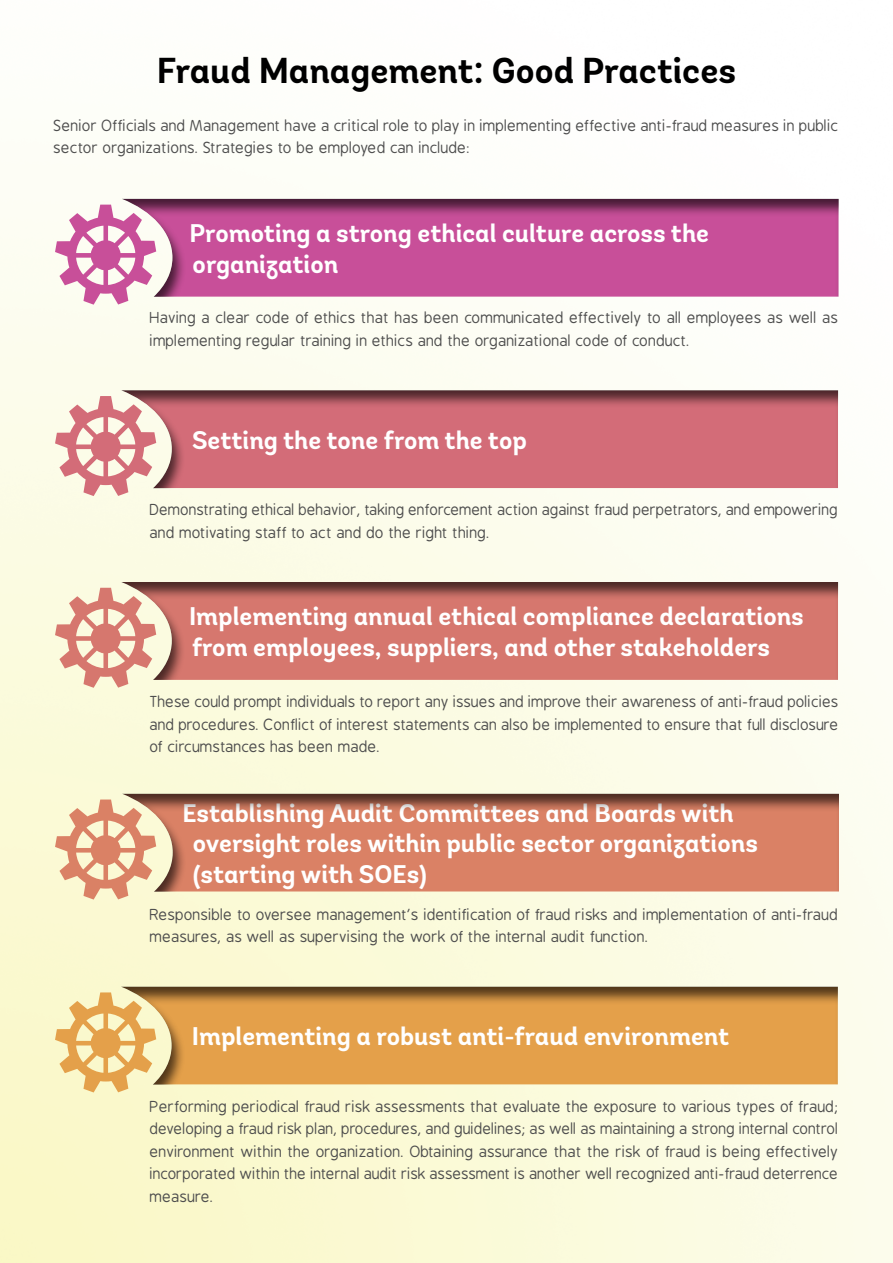
<style>
.page{position:relative;width:893px;height:1263px;background:#fff}
.page>*{position:absolute;margin:0;border:0;box-sizing:border-box;transform-origin:0 0}
.good_practice{font:700 36px "Andes";color:#000}
.t1{font:700 25.5px/30.6px "Andes";color:#fff}
.Body_text{font:15px/22.5px "B Preplay";color:#4d4d4d}
</style>
<div class="page">
<div style="left:120px;top:581px;width:719px;height:100px;background:#231f20;opacity:.75"></div>
<svg style="left:55px;top:588px;width:101px;height:100px;background:#e8bca9"></svg>
<div style="left:121px;top:198px;width:719px;height:100px;background:#231f20;opacity:.75"></div>
<svg style="left:55px;top:205px;width:101px;height:100px"></svg>
<div style="left:120px;top:389px;width:719px;height:101px;background:#231f20;opacity:.75"></div>
<svg style="left:55px;top:396px;width:101px;height:100px;background:#e7b7b3"></svg>
<div style="left:121px;top:793px;width:719px;height:100px;background:#231f20;opacity:.75"></div>
<svg style="left:55px;top:799px;width:101px;height:100px;background:#eac09f"></svg>
<div style="left:120px;top:986px;width:719px;height:100px;background:#231f20;opacity:.75"></div>
<svg style="left:55px;top:992px;width:101px;height:100px;background:#eecd8e"></svg>
<p class="good_practice" style="left:157px;top:48px;width:581px">Fraud Management: Good Practices</p>
<p class="Body_text" style="left:54px;top:114px;width:786px">Senior Officials and Management have a critical role to play in implementing effective anti-fraud measures in public sector organizations. Strategies to be employed can include:</p>
<h2 class="t1" style="left:190px;top:219px;width:521px">Promoting a strong ethical culture across the organization</h2>
<p class="Body_text" style="left:150px;top:307px;width:690px">Having a clear code of ethics that has been communicated effectively to all employees as well as implementing regular training in ethics and the organizational code of conduct.</p>
<h2 class="t1" style="left:192px;top:425px;width:336px">Setting the tone from the top</h2>
<p class="Body_text" style="left:150px;top:499px;width:690px">Demonstrating ethical behavior, taking enforcement action against fraud perpetrators, and empowering and motivating staff to act and do the right thing.</p>
<h2 class="t1" style="left:189px;top:602px;width:616px">Implementing annual ethical compliance declarations from employees, suppliers, and other stakeholders</h2>
<p class="Body_text" style="left:150px;top:691px;width:690px;text-align:justify">These could prompt individuals to report any issues and improve their awareness of anti-fraud policies and procedures. Conflict of interest statements can also be implemented to ensure that full disclosure of circumstances has been made.</p>
<h2 class="t1" style="left:193px;top:798px;width:566px;text-indent:-11px">Establishing Audit Committees and Boards with oversight roles within public sector organizations (starting with SOEs)</h2>
<p class="Body_text" style="left:150px;top:904px;width:690px">Responsible to oversee management’s identification of fraud risks and implementation of anti-fraud measures, as well as supervising the work of the internal audit function.</p>
<h2 class="t1" style="left:192px;top:1022px;width:539px">Implementing a robust anti-fraud environment</h2>
<p class="Body_text" style="left:150px;top:1095px;width:690px;text-align:justify">Performing periodical fraud risk assessments that evaluate the exposure to various types of fraud; developing a fraud risk plan, procedures, and guidelines; as well as maintaining a strong internal control environment within the organization. Obtaining assurance that the risk of fraud is being effectively incorporated within the internal audit risk assessment is another well recognized anti-fraud deterrence measure.</p>
</div>
